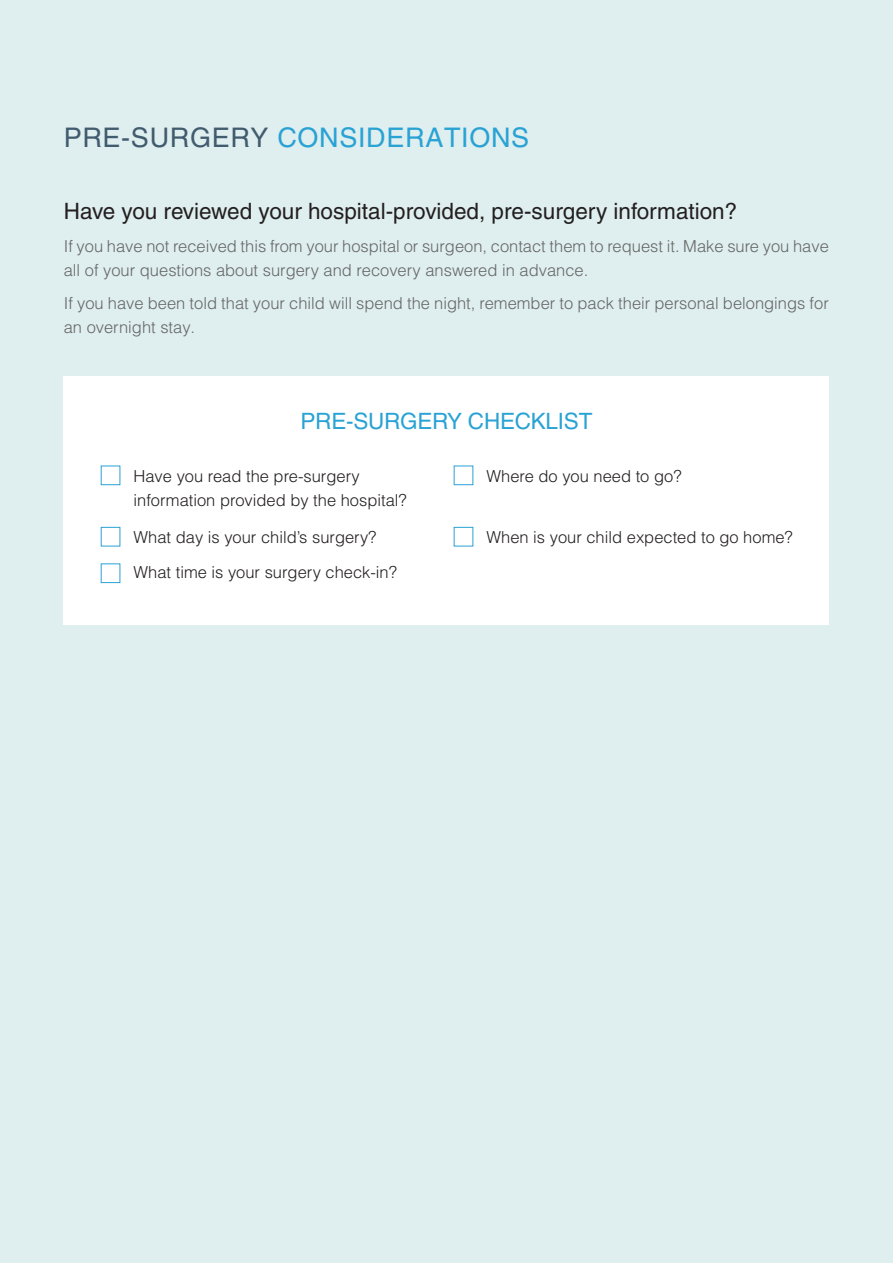
<style>
.page{position:relative;width:893px;height:1263px;background:#dfeeee}
.page>*{position:absolute;margin:0;border:0;box-sizing:border-box;transform-origin:0 0}
.t1{font:27px "Helvetica LT Pro";letter-spacing:.025em;color:#29a2d4}
.t2{font:22.5px "Helvetica LT Pro";color:#231f20}
.t3{font:22.5px "Helvetica LT Pro";letter-spacing:-.01em;color:#29a2d4}
.t4{font:300 16.5px/24px "Helvetica LT Pro";color:#656666}
.t5{font:300 16.5px/24px "Helvetica LT Pro";color:#231f20}
.s1{color:#415b6f}
</style>
<div class="page">
<div style="left:64px;top:376px;width:765px;height:249px;background:#fff"></div>
<div style="left:101px;top:466px;width:19px;height:19px;background:#fff;border:1px solid #29a2d4"></div>
<div style="left:454px;top:466px;width:19px;height:19px;background:#fff;border:1px solid #29a2d4"></div>
<div style="left:101px;top:527px;width:19px;height:19px;background:#fff;border:1px solid #29a2d4"></div>
<div style="left:454px;top:527px;width:19px;height:19px;background:#fff;border:1px solid #29a2d4"></div>
<p class="t1" style="left:64px;top:122px;width:467px"><span class="s1">PRE-SURGERY</span> CONSIDERATIONS</p>
<p class="t2" style="left:64px;top:199px;width:675px">Have you reviewed your hospital-provided, pre-surgery information?</p>
<p class="t4" style="left:64px;top:234px;width:767px">If you have not received this from your hospital or surgeon, contact them to request it. Make sure you have all of your questions about surgery and recovery answered in advance.</p>
<p class="t4" style="left:64px;top:290px;width:767px">If you have been told that your child will spend the night, remember to pack their personal belongings for an overnight stay.</p>
<p class="t3" style="left:301px;top:408px;width:293px">PRE-SURGERY CHECKLIST</p>
<p class="t5" style="left:134px;top:464px;width:275px">Have you read the pre-surgery information provided by the hospital?</p>
<p class="t5" style="left:486px;top:464px;width:197px">Where do you need to go?</p>
<p class="t5" style="left:134px;top:525px;width:244px">What day is your child’s surgery?</p>
<p class="t5" style="left:486px;top:525px;width:308px">When is your child expected to go home?</p>
<p class="t5" style="left:134px;top:560px;width:265px">What time is your surgery check-in?</p>
</div>
